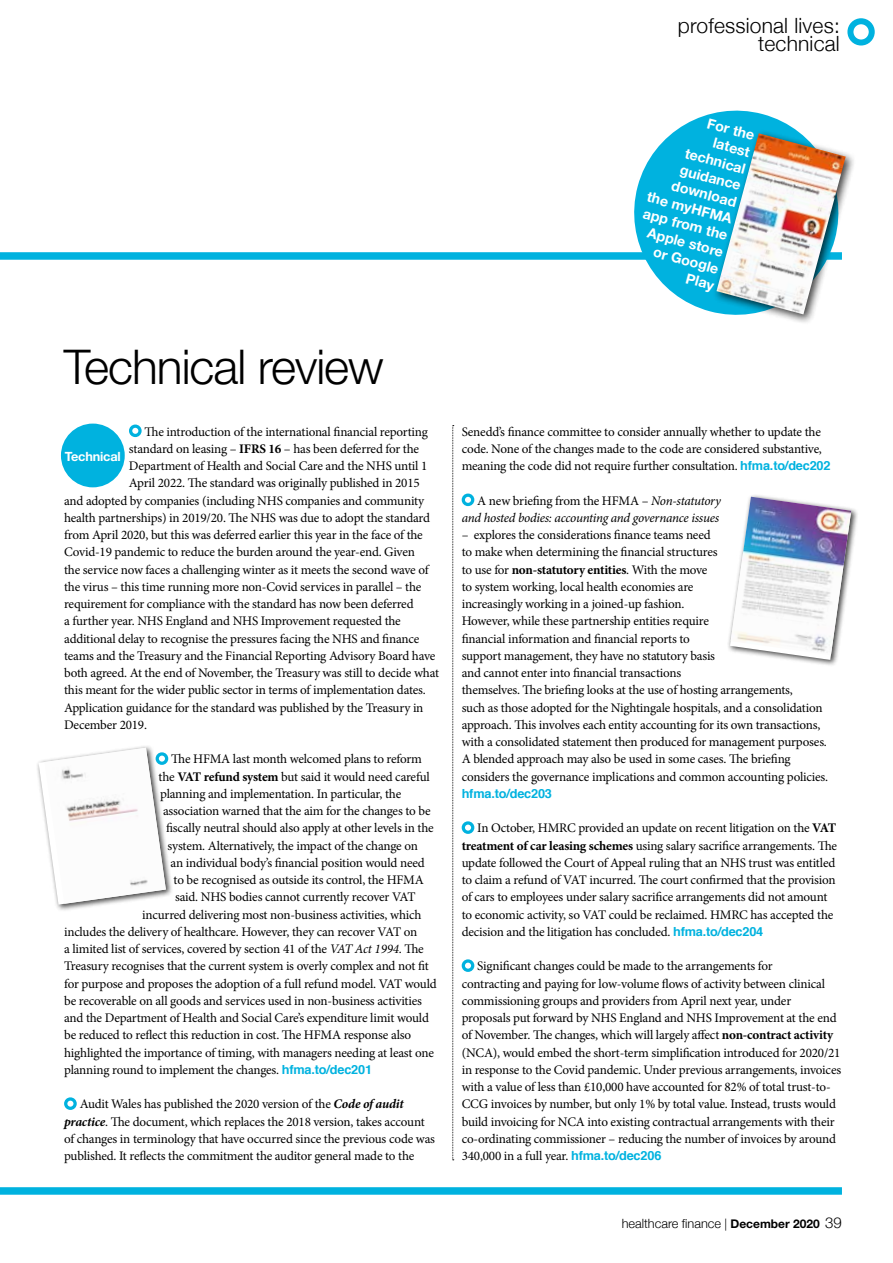
<style>
.page{position:relative;width:893px;height:1263px;background:#fff}
.page>*{position:absolute;margin:0;border:0;box-sizing:border-box;transform-origin:0 0}
.t1{font:300 48px "Helvetica Neue LT Pro";letter-spacing:-.02em;color:#000}
.t2{font:300 21px/18px "Helvetica Neue";letter-spacing:.01em;color:#000;text-align:right}
.t3{font:700 14.25px/17.2px "Helvetica Neue LT Pro";color:#fff;text-align:right}
.t4{font:13.2px/17.2px "Minion Pro";letter-spacing:-.015em;color:#000}
.t5{font:italic 13.2px/17.2px "Minion Pro";letter-spacing:-.02em;color:#000;text-align:right}
.t6{font:300 12.75px "Helvetica Neue";color:#000}
.t7{font:700 12.75px "Helvetica Neue LT Pro";letter-spacing:-.015em;color:#fff}
.t8{font:700 12.6px "Helvetica";letter-spacing:-.015em;color:#00b2df}
.s1{font-weight:700}
.s2{font-style:italic}
.s3{font-family:"Helvetica";font-weight:700;font-size:12.6px;color:#00b2df}
.s4{font-weight:700;font-style:italic}
.s5{font-style:normal}
.s6{font-size:12px}
.s7{font-family:"Helvetica Neue LT Pro";font-weight:700;font-size:12px}
.s8{font-size:15px}
</style>
<div class="page">
<div style="left:0;top:252px;width:842px;height:8px;background:#00b2df"></div>
<div style="left:0;top:1187px;width:842px;height:8px;background:#00b2df"></div>
<svg style="left:452px;top:425px;width:2px;height:735px"></svg>
<div style="left:129px;top:424px;width:13px;height:13px;border:3px solid #00b2df;border-radius:50%"></div>
<div style="left:64px;top:1097px;width:13px;height:13px;border:3px solid #00b2df;border-radius:50%"></div>
<div style="left:462px;top:493px;width:12px;height:13px;border:3px solid #00b2df;border-radius:50%"></div>
<div style="left:462px;top:821px;width:12px;height:13px;border:3px solid #00b2df;border-radius:50%"></div>
<div style="left:462px;top:959px;width:12px;height:13px;border:3px solid #00b2df;border-radius:50%"></div>
<div style="left:61px;top:424px;width:64px;height:63px;background:#00b2df;border-radius:50%"></div>
<svg style="left:623px;top:110px;width:172px;height:202px;fill:#00b2df"></svg>
<div style="left:712px;top:129px;width:144px;height:196px;background:#000;opacity:.75"></div>
<img style="left:716px;top:133px;width:130px;height:181px">
<div style="left:847px;top:18px;width:28px;height:28px;border:6px solid #00b2df;border-radius:50%"></div>
<div style="left:36px;top:745px;width:137px;height:167px;background:#000;opacity:.75"></div>
<svg style="left:39px;top:748px;width:127px;height:157px"></svg>
<img style="left:44px;top:748px;width:122px;height:156px">
<div style="left:727px;top:494px;width:132px;height:173px;background:#000;opacity:.75"></div>
<svg style="left:730px;top:497px;width:121px;height:163px"></svg>
<img style="left:731px;top:497px;width:120px;height:158px">
<h2 class="t2" style="left:678px;top:16px;width:164px">professional lives: technical</h2>
<h1 class="t1" style="left:64px;top:337px;width:322px">Technical review</h1>
<p class="t4" style="left:145px;top:423px;width:285px">The introduction of the international financial reporting</p>
<p class="t4" style="left:129px;top:440px;width:292px">standard on leasing – <span class="s1">IFRS 16</span> – has been deferred for the</p>
<p class="t4" style="left:129px;top:457px;width:300px">Department of Health and Social Care and the NHS until 1</p>
<p class="t4" style="left:129px;top:475px;width:292px">April 2022. The standard was originally published in 2015</p>
<p class="t4" style="left:64px;top:492px;width:361px">and adopted by companies (including NHS companies and community</p>
<p class="t4" style="left:64px;top:509px;width:367px">health partnerships) in 2019/20. The NHS was due to adopt the standard</p>
<p class="t4" style="left:64px;top:526px;width:360px">from April 2020, but this was deferred earlier this year in the face of the</p>
<p class="t4" style="left:64px;top:544px;width:352px">Covid-19 pandemic to reduce the burden around the year-end. Given</p>
<p class="t4" style="left:64px;top:561px;width:366px">the service now faces a challenging winter as it meets the second wave of</p>
<p class="t4" style="left:64px;top:578px;width:359px">the virus – this time running more non-Covid services in parallel – the</p>
<p class="t4" style="left:64px;top:595px;width:351px">requirement for compliance with the standard has now been deferred</p>
<p class="t4" style="left:64px;top:612px;width:338px">a further year. NHS England and NHS Improvement requested the</p>
<p class="t4" style="left:64px;top:630px;width:357px">additional delay to recognise the pressures facing the NHS and finance</p>
<p class="t4" style="left:64px;top:647px;width:373px">teams and the Treasury and the Financial Reporting Advisory Board have</p>
<p class="t4" style="left:64px;top:664px;width:376px">both agreed. At the end of November, the Treasury was still to decide what</p>
<p class="t4" style="left:64px;top:681px;width:363px">this meant for the wider public sector in terms of implementation dates.</p>
<p class="t4" style="left:64px;top:699px;width:361px">Application guidance for the standard was published by the Treasury in</p>
<p class="t4" style="left:64px;top:716px;width:84px">December 2019.</p>
<p class="t4" style="left:171px;top:751px;width:252px">The HFMA last month welcomed plans to reform</p>
<p class="t4" style="left:159px;top:768px;width:273px">the <span class="s1">VAT refund system</span> but said it would need careful</p>
<p class="t4" style="left:160px;top:785px;width:243px">planning and implementation. In particular, the</p>
<p class="t4" style="left:163px;top:802px;width:269px">association warned that the aim for the changes to be</p>
<p class="t4" style="left:166px;top:820px;width:269px">fiscally neutral should also apply at other levels in the</p>
<p class="t4" style="left:168px;top:837px;width:252px">system. Alternatively, the impact of the change on</p>
<p class="t4" style="left:171px;top:854px;width:256px">an individual body’s financial position would need</p>
<p class="t4" style="left:174px;top:871px;width:252px">to be recognised as outside its control, the HFMA</p>
<p class="t4" style="left:175px;top:889px;width:242px">said. NHS bodies cannot currently recover VAT</p>
<p class="t4" style="left:142px;top:906px;width:281px">incurred delivering most non-business activities, which</p>
<p class="t4" style="left:64px;top:923px;width:355px">includes the delivery of healthcare. However, they can recover VAT on</p>
<p class="t4" style="left:64px;top:940px;width:361px">a limited list of services, covered by section 41 of the <span class="s2">VAT Act 1994</span>. The</p>
<p class="t4" style="left:64px;top:957px;width:366px">Treasury recognises that the current system is overly complex and not fit</p>
<p class="t4" style="left:64px;top:975px;width:374px">for purpose and proposes the adoption of a full refund model. VAT would</p>
<p class="t4" style="left:64px;top:992px;width:359px">be recoverable on all goods and services used in non-business activities</p>
<p class="t4" style="left:64px;top:1009px;width:366px">and the Department of Health and Social Care’s expenditure limit would</p>
<p class="t4" style="left:64px;top:1026px;width:349px">be reduced to reflect this reduction in cost. The HFMA response also</p>
<p class="t4" style="left:64px;top:1044px;width:371px">highlighted the importance of timing, with managers needing at least one</p>
<p class="t4" style="left:64px;top:1061px;width:310px">planning round to implement the changes. <span class="s3">hfma.to/dec201</span></p>
<p class="t4" style="left:64px;top:1096px;width:372px;text-indent:16px">Audit Wales has published the 2020 version of the <span class="s4">Code of audit practice</span>. The document, which replaces the 2018 version, takes account of changes in terminology that have occurred since the previous code was published. It reflects the commitment the auditor general made to the</p>
<p class="t7" style="left:65px;top:448px;width:57px">Technical</p>
<p class="t3" style="left:672px;top:104px;width:89px;rotate:15deg">For the latest technical guidance download the myHFMA app from the<br>Apple store or Google<br>Play</p>
<p class="t4" style="left:462px;top:423px;width:370px">Senedd’s finance committee to consider annually whether to update the code. None of the changes made to the code are considered substantive, meaning the code did not require further consultation. <span class="s3">hfma.to/dec202</span></p>
<p class="t5" style="left:462px;top:492px;width:261px"><span class="s5">A new briefing from the HFMA –</span> Non-statutory and hosted bodies: accounting and governance issues</p>
<p class="t4" style="left:462px;top:526px;width:368px">– explores the considerations finance teams need<br>to make when determining the financial structures<br>to use for <span class="s1">non-statutory entities</span>. With the move<br>to system working, local health economies are<br>increasingly working in a joined-up fashion.<br>However, while these partnership entities require<br>financial information and financial reports to<br>support management, they have no statutory basis<br>and cannot enter into financial transactions<br>themselves. The briefing looks at the use of hosting arrangements,<br>such as those adopted for the Nightingale hospitals, and a consolidation approach. This involves each entity accounting for its own transactions, with a consolidated statement then produced for management purposes.<br>A blended approach may also be used in some cases. The briefing considers the governance implications and common accounting policies.</p>
<p class="t8" style="left:462px;top:783px;width:92px">hfma.to/dec203</p>
<p class="t4" style="left:462px;top:820px;width:377px;text-indent:16px">In October, HMRC provided an update on recent litigation on the <span class="s1">VAT treatment of car leasing schemes</span> using salary sacrifice arrangements. The update followed the Court of Appeal ruling that an NHS trust was entitled to claim a refund of VAT incurred. The court confirmed that the provision of cars to employees under salary sacrifice arrangements did not amount to economic activity, so VAT could be reclaimed. HMRC has accepted the decision and the litigation has concluded. <span class="s3">hfma.to/dec204</span></p>
<p class="t4" style="left:462px;top:958px;width:381px;text-indent:16px">Significant changes could be made to the arrangements for<br>contracting and paying for low-volume flows of activity between clinical commissioning groups and providers from April next year, under proposals put forward by NHS England and NHS Improvement at the end of November. The changes, which will largely affect <span class="s1">non-contract activity </span>(NCA), would embed the short-term simplification introduced for 2020/21 in response to the Covid pandemic. Under previous arrangements, invoices with a value of less than £10,000 have accounted for 82% of total trust-to-CCG invoices by number, but only 1% by total value. Instead, trusts would build invoicing for NCA into existing contractual arrangements with their co-ordinating commissioner – reducing the number of invoices by around 340,000 in a full year. <span class="s3">hfma.to/dec206</span></p>
<p class="t6" style="left:622px;top:1215px;width:222px">healthcare finance <span class="s6">|</span> <span class="s7">December 2020</span> <span class="s8">39</span></p>
</div>
